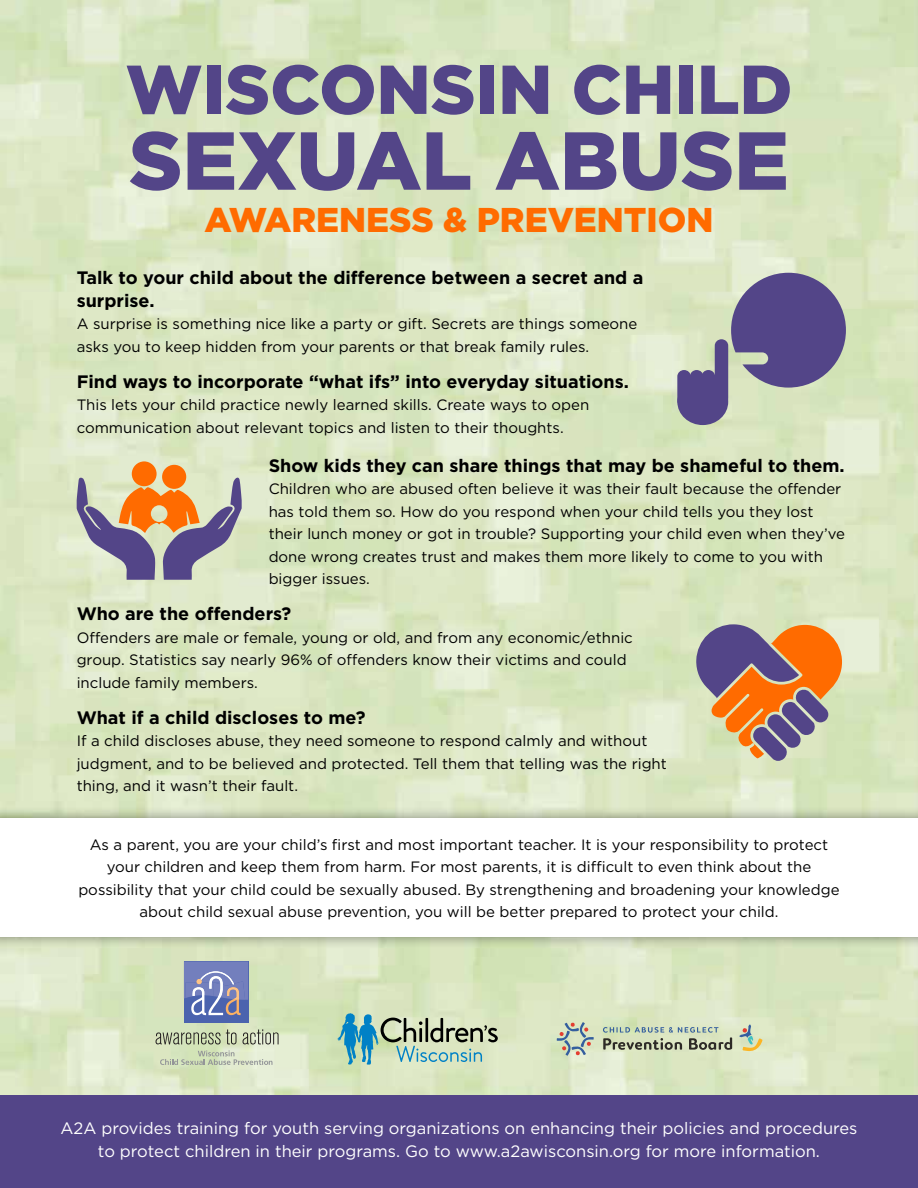
<style>
.page{position:relative;width:918px;height:1188px;background:#fff}
.page>*{position:absolute;margin:0;border:0;box-sizing:border-box;transform-origin:0 0}
.t1{font:900 82.05px "Gotham";color:#534588}
.t2{font:900 69px "Gotham";color:#534588}
.t3{font:900 34.35px "Gotham";color:#ff6b00}
.t4{font:700 18px/22.5px "Gotham";color:#000}
.t5{font:16.5px/22.5px "Gotham";color:#fff;text-align:center}
.t6{font:15px/22.5px "Gotham";color:#000}
</style>
<div class="page">
<img style="left:0;top:0;width:918px;height:1095px">
<svg style="left:337px;top:1013px;width:161px;height:52px;background:#a2bead"></svg>
<svg style="left:603px;top:1027px;width:129px;height:23px;background:#adb8a0"></svg>
<svg style="left:557px;top:1022px;width:37px;height:34px"></svg>
<svg style="left:739px;top:1025px;width:23px;height:28px"></svg>
<div style="left:184px;top:962px;width:64px;height:61px;background:#4b63ae"></div>
<svg style="left:156px;top:1029px;width:81px;height:16px"></svg>
<svg style="left:243px;top:1029px;width:36px;height:16px"></svg>
<svg style="left:160px;top:1051px;width:112px;height:14px;background:#ccd6bc"></svg>
<svg style="left:184px;top:962px;width:64px;height:54px"></svg>
<div style="left:0;top:1095px;width:918px;height:93px;background:#534588"></div>
<div style="left:0;top:805px;width:918px;height:145px;background:#000;opacity:.45"></div>
<div style="left:0;top:818px;width:918px;height:119px;background:#fff"></div>
<svg style="left:731px;top:273px;width:115px;height:115px;background:#736c95"></svg>
<div style="left:715px;top:339px;width:13px;height:65px;background:#534588;border-radius:7px"></div>
<div style="left:702px;top:370px;width:13px;height:37px;background:#534588;border-radius:7px"></div>
<div style="left:690px;top:370px;width:13px;height:37px;background:#534588;border-radius:7px"></div>
<div style="left:677px;top:370px;width:14px;height:37px;background:#534588;border-radius:7px"></div>
<div style="left:677px;top:379px;width:51px;height:46px;background:#534588;border-radius:50%"></div>
<svg style="left:696px;top:624px;width:146px;height:137px;background:#b98b71"></svg>
<svg style="left:77px;top:477px;width:165px;height:103px;background:#b39f96"></svg>
<div style="left:132px;top:461px;width:25px;height:25px;background:#ff6b00;border-radius:50%"></div>
<div style="left:162px;top:465px;width:24px;height:24px;background:#ff6b00;border-radius:50%"></div>
<h2 class="t2" style="left:126px;top:42px;width:668px">WISCONSIN CHILD</h2>
<h1 class="t1" style="left:129px;top:104px;width:661px">SEXUAL ABUSE</h1>
<h3 class="t3" style="left:205px;top:196px;width:510px">AWARENESS &amp; PREVENTION</h3>
<p class="t4" style="left:77px;top:267px;width:568px">Talk to your child about the difference between a secret and a surprise.</p>
<p class="t6" style="left:77px;top:313px;width:562px">A surprise is something nice like a party or gift. Secrets are things someone asks you to keep hidden from your parents or that break family rules.</p>
<p class="t4" style="left:77px;top:370px;width:554px">Find ways to incorporate “what ifs” into everyday situations.</p>
<p class="t6" style="left:77px;top:394px;width:514px">This lets your child practice newly learned skills. Create ways to open communication about relevant topics and listen to their thoughts.</p>
<p class="t4" style="left:269px;top:454px;width:578px">Show kids they can share things that may be shameful to them.</p>
<p class="t6" style="left:269px;top:478px;width:578px">Children who are abused often believe it was their fault because the offender has told them so. How do you respond when your child tells you they lost their lunch money or got in trouble? Supporting your child even when they’ve done wrong creates trust and makes them more likely to come to you with bigger issues.</p>
<p class="t4" style="left:77px;top:603px;width:216px">Who are the offenders?</p>
<p class="t6" style="left:77px;top:626px;width:558px">Offenders are male or female, young or old, and from any economic/ethnic group. Statistics say nearly 96% of offenders know their victims and could include family members.</p>
<p class="t4" style="left:77px;top:706px;width:290px">What if a child discloses to me?</p>
<p class="t6" style="left:77px;top:730px;width:592px">If a child discloses abuse, they need someone to respond calmly and without judgment, and to be believed and protected. Tell them that telling was the right thing, and it wasn’t their fault.</p>
<p class="t6" style="left:78px;top:833px;width:763px;text-align:center">As a parent, you are your child’s first and most important teacher. It is your responsibility to protect your children and keep them from harm. For most parents, it is difficult to even think about the possibility that your child could be sexually abused. By strengthening and broadening your knowledge about child sexual abuse prevention, you will be better prepared to protect your child.</p>
<p class="t5" style="left:60px;top:1117px;width:799px">A2A provides training for youth serving organizations on enhancing their policies and procedures to protect children in their programs. Go to www.a2awisconsin.org for more information.</p>
</div>
